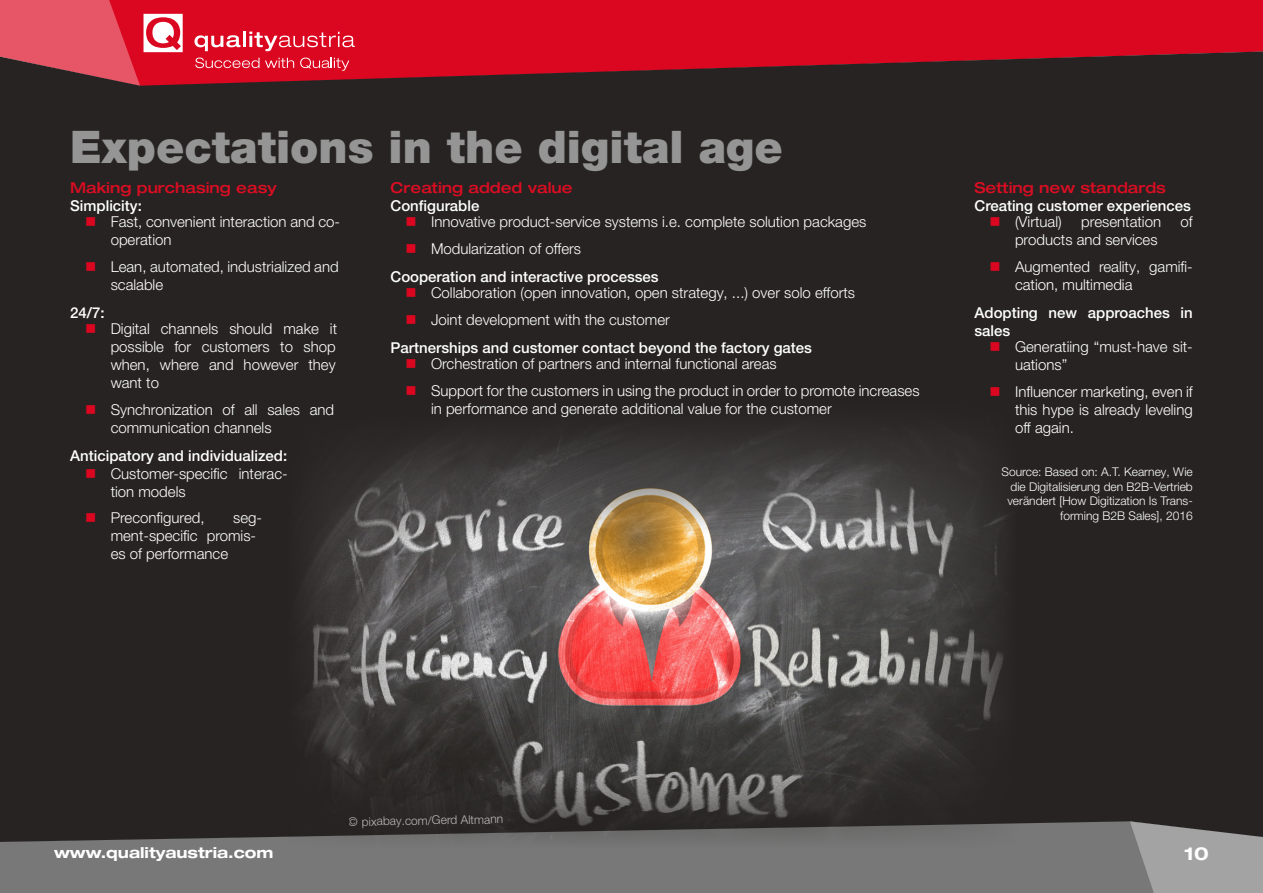
<style>
.page{position:relative;width:1263px;height:893px;background:#fff}
.page>*{position:absolute;margin:0;border:0;box-sizing:border-box;transform-origin:0 0}
.t1{font:900 45px "Helvetica Neue LT Pro";color:#959595}
.t2{font:700 expanded 18px "Helvetica Neue LT Pro";color:#fff}
.t3{font:300 15px/18px "Helvetica Neue LT Pro";color:#fff}
.t4{font:500 15px/18px "Helvetica Neue LT Pro";color:#fff}
.t5{font:500 expanded 15px "Helvetica Neue LT Pro";color:#db0d22}
.t6{font:700 expanded 15px "Helvetica Neue LT Pro";color:#fff}
.t7{font:300 12px/14.4px "Helvetica Neue LT Pro";color:#fff;text-align:right}
</style>
<div class="page">
<div style="left:183px;top:0;width:1080px;height:51px;background:#db0720"></div>
<svg style="left:194px;top:35px;width:46px;height:16px"></svg>
<hr style="left:243px;top:32px;width:3px;height:15px;background:#fff">
<svg style="left:249px;top:32px;width:106px;height:19px;background:#e33f53"></svg>
<svg style="left:0;top:0;width:183px;height:51px;background:#e55263"></svg>
<div style="left:0;top:842px;width:1127px;height:51px;background:#787878"></div>
<svg style="left:1127px;top:842px;width:136px;height:51px;background:#9d9d9d"></svg>
<div style="left:0;top:51px;width:1263px;height:791px;background:#262322"></div>
<img style="left:285px;top:382px;width:733px;height:466px">
<svg style="left:86px;top:217px;width:9px;height:9px"></svg>
<svg style="left:86px;top:262px;width:9px;height:8px"></svg>
<svg style="left:86px;top:324px;width:9px;height:9px"></svg>
<svg style="left:86px;top:405px;width:9px;height:8px"></svg>
<svg style="left:86px;top:469px;width:9px;height:8px"></svg>
<svg style="left:86px;top:513px;width:9px;height:9px"></svg>
<svg style="left:407px;top:217px;width:8px;height:9px"></svg>
<svg style="left:407px;top:244px;width:8px;height:8px"></svg>
<svg style="left:407px;top:288px;width:8px;height:9px"></svg>
<svg style="left:407px;top:315px;width:8px;height:8px"></svg>
<svg style="left:407px;top:359px;width:8px;height:9px"></svg>
<svg style="left:407px;top:386px;width:8px;height:8px"></svg>
<svg style="left:991px;top:217px;width:8px;height:9px"></svg>
<svg style="left:991px;top:262px;width:8px;height:8px"></svg>
<svg style="left:991px;top:342px;width:8px;height:9px"></svg>
<svg style="left:991px;top:387px;width:8px;height:8px"></svg>
<h1 class="t1" style="left:70px;top:120px;width:714px">Expectations in the digital age</h1>
<p class="t5" style="left:70px;top:178px;width:208px">Making purchasing easy</p>
<p class="t4" style="left:70px;top:196px;width:73px">Simplicity:</p>
<p class="t3" style="left:111px;top:212px;width:231px">Fast, convenient interaction and co&shy;operation</p>
<p class="t3" style="left:111px;top:257px;width:230px">Lean, automated, industrialized and scalable</p>
<p class="t4" style="left:70px;top:303px;width:36px">24/7:</p>
<p class="t3" style="left:111px;top:319px;width:228px;text-align:justify">Digital channels should make it possible for customers to shop when, where and however they want to</p>
<p class="t3" style="left:111px;top:400px;width:225px">Synchronization of all sales and communication channels</p>
<p class="t4" style="left:70px;top:446px;width:219px">Anticipatory and individualized:</p>
<p class="t3" style="left:111px;top:464px;width:178px">Customer-specific interac&shy;tion models</p>
<p class="t3" style="left:111px;top:508px;width:95px">Preconfigured,</p>
<p class="t3" style="left:111px;top:508px;width:153px;text-indent:123px">seg&shy;ment-specific promis&shy;es of performance</p>
<p class="t5" style="left:390px;top:178px;width:184px">Creating added value</p>
<p class="t4" style="left:390px;top:196px;width:90px">Configurable</p>
<p class="t3" style="left:431px;top:208px;width:437px;line-height:26.5px">Innovative product-service systems i.e. complete solution packages<br>Modularization of offers</p>
<p class="t4" style="left:390px;top:267px;width:270px">Cooperation and interactive processes</p>
<p class="t3" style="left:431px;top:279px;width:426px;line-height:26.5px">Collaboration (open innovation, open strategy, ...) over solo efforts<br>Joint development with the customer</p>
<p class="t4" style="left:390px;top:338px;width:423px">Partnerships and customer contact beyond the factory gates</p>
<p class="t3" style="left:431px;top:350px;width:490px;line-height:26.5px">Orchestration of partners and internal functional areas<br>Support for the customers in using the product in order to promote increases</p>
<p class="t3" style="left:431px;top:399px;width:402px">in performance and generate additional value for the customer</p>
<p class="t5" style="left:974px;top:178px;width:193px">Setting new standards</p>
<p class="t4" style="left:974px;top:196px;width:218px">Creating customer experiences</p>
<p class="t3" style="left:1015px;top:212px;width:48px">(Virtual)</p>
<p class="t3" style="left:1081px;top:212px;width:81px">presentation</p>
<p class="t3" style="left:1180px;top:212px;width:14px">of</p>
<p class="t3" style="left:1015px;top:226px;width:179px;line-height:26.5px">products and services<br>Augmented reality, gamifi-</p>
<p class="t3" style="left:1015px;top:275px;width:119px">cation, multimedia</p>
<p class="t4" style="left:974px;top:303px;width:220px">Adopting new approaches in sales</p>
<p class="t3" style="left:1015px;top:337px;width:179px">Generatiing “must-have sit&shy;uations”</p>
<p class="t3" style="left:1015px;top:382px;width:179px;text-align:justify">Influencer marketing, even if this hype is already leveling off again.</p>
<p class="t7" style="left:1001px;top:465px;width:193px">Source: Based on: A.T. Kearney, Wie die Digitalisierung den B2B-Vertrieb verändert [How Digitization Is Trans&shy;forming B2B Sales], 2016</p>
<p class="t7" style="left:349px;top:814px;width:156px;rotate:-1deg">© pixabay.com/Gerd Altmann</p>
<p class="t6" style="left:54px;top:843px;width:221px">www.qualityaustria.com</p>
<p class="t2" style="left:1184px;top:842px;width:26px">10</p>
</div>
